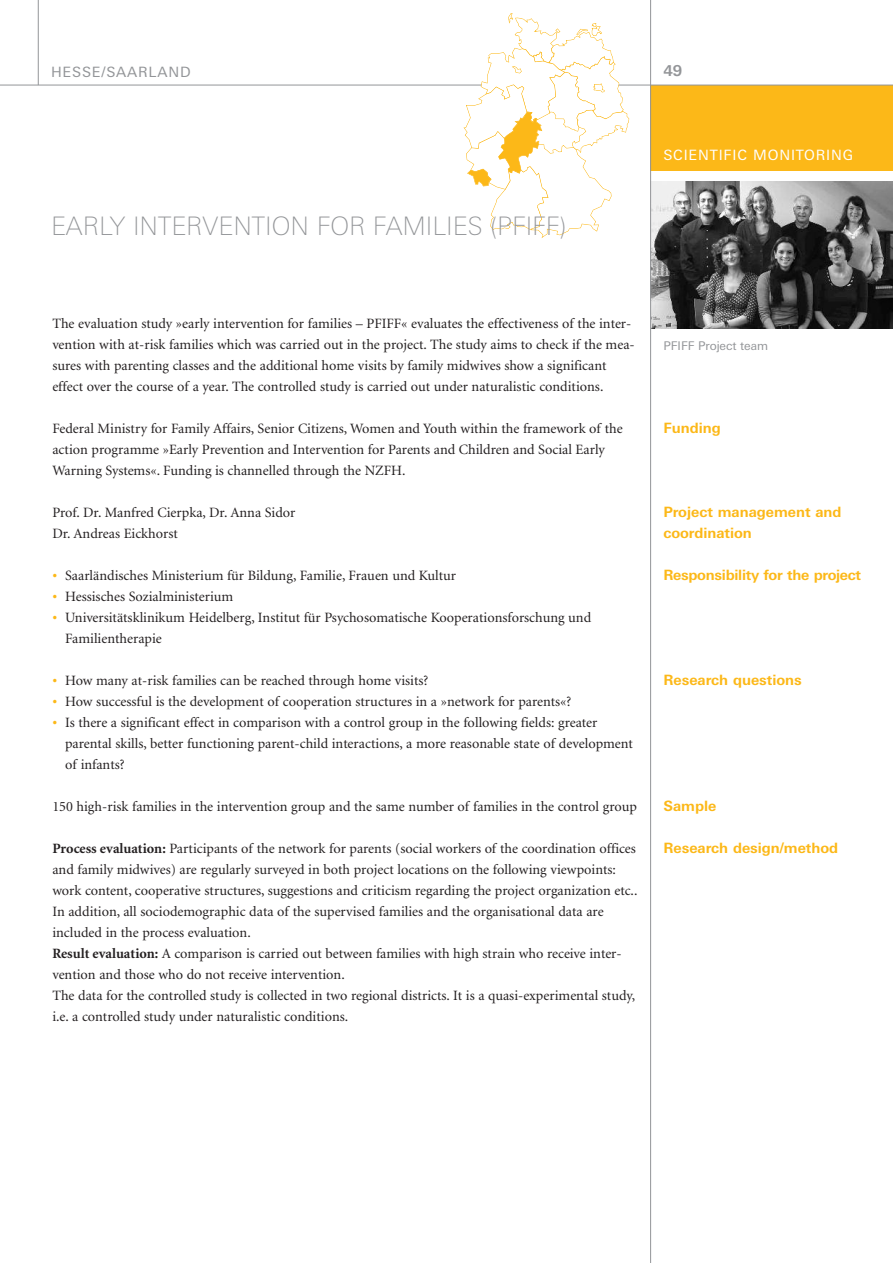
<style>
.page{position:relative;width:893px;height:1263px;background:#fff}
.page>*{position:absolute;margin:0;border:0;box-sizing:border-box;transform-origin:0 0}
.t1{font:100 25.5px "Linotype Univers Basic";color:#939598}
.t2{font:700 15px "Linotype Univers Basic";color:#939598}
.t3{font:14.25px/21px "Minion";color:#231f20}
.t4{font:700 14.25px/21px "Linotype Univers Basic";color:#fcb818}
.t5{font:700 14.25px "Linotype Univers Basic";letter-spacing:-.02em;color:#fcb818}
.t6{font:14.25px "Linotype Univers Basic";letter-spacing:.06em;color:#fff}
.t7{font:14.25px "Linotype Univers Basic";letter-spacing:.06em;color:#939598}
.t8{font:12px "Linotype Univers Basic";color:#939598}
.s1{font-size:16.5px;color:#fcb818}
.s2{font-weight:700}
</style>
<div class="page">
<div style="left:651px;top:85px;width:242px;height:85px;background:#fcb818"></div>
<img style="left:651px;top:181px;width:242px;height:147px">
<hr style="left:650px;top:0;width:1px;height:1263px;background:#939598">
<hr style="left:38px;top:0;width:1px;height:85px;background:#939598">
<hr style="left:0;top:85px;width:893px;height:1px;background:#939598">
<svg style="left:463px;top:13px;width:166px;height:225px"></svg>
<p class="t7" style="left:51px;top:66px;width:141px">HESSE/SAARLAND</p>
<p class="t2" style="left:663px;top:65px;width:20px">49</p>
<h1 class="t1" style="left:51px;top:217px;width:517px">EARLY INTERVENTION FOR FAMILIES (PFIFF)</h1>
<p class="t6" style="left:663px;top:150px;width:191px">SCIENTIFIC MONITORING</p>
<p class="t3" style="left:52px;top:314px;width:584px">The evaluation study »early intervention for families – PFIFF« evaluates the effectiveness of the inter&shy;vention with at-risk families which was carried out in the project. The study aims to check if the mea&shy;sures with parenting classes and the additional home visits by family midwives show a significant effect over the course of a year. The controlled study is carried out under naturalistic conditions.</p>
<p class="t3" style="left:52px;top:419px;width:572px">Federal Ministry for Family Affairs, Senior Citizens, Women and Youth within the framework of the action programme »Early Prevention and Intervention for Parents and Children and Social Early<br>Warning Systems«. Funding is channelled through the NZFH.</p>
<p class="t3" style="left:52px;top:503px;width:244px">Prof. Dr. Manfred Cierpka, Dr. Anna Sidor<br>Dr. Andreas Eickhorst</p>
<p class="t3" style="left:52px;top:566px;width:405px"><span class="s1">•</span> Saarländisches Ministerium für Bildung, Familie, Frauen und Kultur</p>
<p class="t3" style="left:52px;top:587px;width:182px"><span class="s1">•</span> Hessisches Sozialministerium</p>
<p class="t3" style="left:65px;top:608px;width:528px;text-indent:-13px"><span class="s1">•</span> Universitätsklinikum Heidelberg, Institut für Psychosomatische Kooperationsforschung und<br>Familientherapie</p>
<p class="t3" style="left:52px;top:671px;width:378px"><span class="s1">•</span> How many at-risk families can be reached through home visits?</p>
<p class="t3" style="left:52px;top:692px;width:521px"><span class="s1">•</span> How successful is the development of cooperation structures in a »network for parents«?</p>
<p class="t3" style="left:65px;top:713px;width:569px;text-indent:-13px"><span class="s1">•</span> Is there a significant effect in comparison with a control group in the following fields: greater parental skills, better functioning parent-child interactions, a more reasonable state of development of infants?</p>
<p class="t3" style="left:52px;top:797px;width:586px">150 high-risk families in the intervention group and the same number of families in the control group</p>
<p class="t3" style="left:52px;top:839px;width:587px"><span class="s2">Process evaluation:</span> Participants of the network for parents (social workers of the coordination offices and family midwives) are regularly surveyed in both project locations on the following viewpoints: work content, cooperative structures, suggestions and criticism regarding the project organization etc..<br>In addition, all sociodemographic data of the supervised families and the organisational data are included in the process evaluation.<br><span class="s2">Result evaluation:</span> A comparison is carried out between families with high strain who receive inter&shy;vention and those who do not receive intervention.<br>The data for the controlled study is collected in two regional districts. It is a quasi-experimental study, i.e. a controlled study under naturalistic conditions.</p>
<p class="t8" style="left:663px;top:341px;width:106px">PFIFF Project team</p>
<p class="t4" style="left:663px;top:419px;width:59px">Funding</p>
<p class="t4" style="left:663px;top:503px;width:180px">Project management and coordination</p>
<p class="t5" style="left:663px;top:570px;width:199px">Responsibility for the project</p>
<p class="t4" style="left:663px;top:671px;width:140px">Research questions</p>
<p class="t4" style="left:663px;top:797px;width:54px">Sample</p>
<p class="t4" style="left:663px;top:839px;width:176px">Research design/method</p>
</div>
